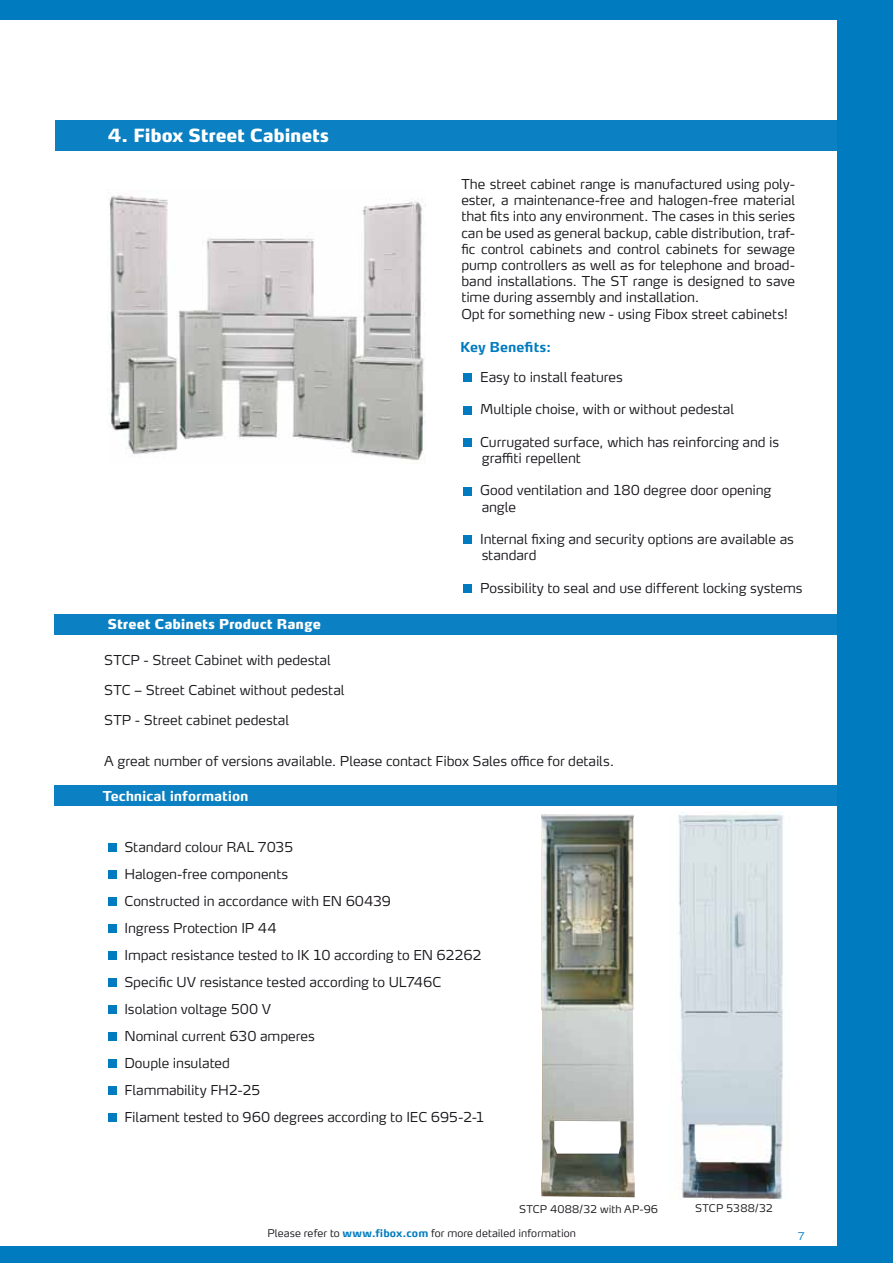
<style>
.page{position:relative;width:893px;height:1263px;background:#fff}
.page>*{position:absolute;margin:0;border:0;box-sizing:border-box;transform-origin:0 0}
.t1{font:900 18px "Max Pro";letter-spacing:-.02em;color:#fff}
.t2{font:300 13.5px/16.2px "Max Pro";letter-spacing:-.005em;color:#1a171c}
.t3{font:900 13.5px "Max Pro";letter-spacing:-.005em;color:#fff}
.t4{font:700 13.5px "Max Pro";letter-spacing:-.005em;color:#fff}
.t5{font:700 13.5px "Max Pro";color:#007bc0}
.t6{font:300 10.5px "Max Pro";letter-spacing:.01em;color:#1a171c}
.t7{font:300 10.5px "Max Pro";color:#007bc0}
.s1{font-weight:700;color:#007bc0}
</style>
<div class="page">
<div style="left:55px;top:120px;width:838px;height:31px;background:#0b80c2"></div>
<div style="left:837px;top:0;width:56px;height:1262px;background:#007bc0"></div>
<div style="left:0;top:1246px;width:893px;height:17px;background:#007bc0"></div>
<div style="left:0;top:0;width:893px;height:20px;background:#007bc0"></div>
<img style="left:678px;top:812px;width:106px;height:387px">
<div style="left:463px;top:373px;width:9px;height:9px;background:#007bc0"></div>
<div style="left:463px;top:405px;width:9px;height:9px;background:#007bc0"></div>
<div style="left:463px;top:438px;width:9px;height:9px;background:#007bc0"></div>
<div style="left:463px;top:486px;width:9px;height:9px;background:#007bc0"></div>
<div style="left:463px;top:535px;width:9px;height:9px;background:#007bc0"></div>
<div style="left:463px;top:584px;width:9px;height:9px;background:#007bc0"></div>
<div style="left:54px;top:614px;width:839px;height:20px;background:#0b80c2"></div>
<div style="left:54px;top:785px;width:839px;height:21px;background:#0b80c2"></div>
<div style="left:108px;top:843px;width:9px;height:9px;background:#007bc0"></div>
<div style="left:108px;top:870px;width:9px;height:9px;background:#007bc0"></div>
<div style="left:108px;top:897px;width:9px;height:9px;background:#007bc0"></div>
<div style="left:108px;top:924px;width:9px;height:9px;background:#007bc0"></div>
<div style="left:108px;top:951px;width:9px;height:9px;background:#007bc0"></div>
<div style="left:108px;top:978px;width:9px;height:9px;background:#007bc0"></div>
<div style="left:108px;top:1005px;width:9px;height:9px;background:#007bc0"></div>
<div style="left:108px;top:1032px;width:9px;height:9px;background:#007bc0"></div>
<div style="left:108px;top:1059px;width:9px;height:9px;background:#007bc0"></div>
<div style="left:108px;top:1086px;width:9px;height:9px;background:#007bc0"></div>
<div style="left:108px;top:1113px;width:9px;height:9px;background:#007bc0"></div>
<img style="left:107px;top:195px;width:319px;height:265px">
<img style="left:541px;top:814px;width:94px;height:383px">
<h1 class="t1" style="left:108px;top:124px;width:223px">4. Fibox Street Cabinets</h1>
<p class="t3" style="left:107px;top:615px;width:215px">Street Cabinets Product Range</p>
<p class="t2" style="left:104px;top:652px;width:228px">STCP - Street Cabinet with pedestal</p>
<p class="t2" style="left:104px;top:682px;width:242px">STC – Street Cabinet without pedestal</p>
<p class="t2" style="left:104px;top:712px;width:186px">STP - Street cabinet pedestal</p>
<p class="t2" style="left:461px;top:176px;width:335px">The street cabinet range is manufactured using poly&shy;ester, a maintenance-free and halogen-free material that fits into any environment. The cases in this series can be used as general backup, cable distribution, traf&shy;fic control cabinets and control cabinets for sewage pump controllers as well as for telephone and broad&shy;band installations. The ST range is designed to save time during assembly and installation.<br>Opt for something new - using Fibox street cabinets!</p>
<p class="t5" style="left:460px;top:338px;width:93px">Key Benefits:</p>
<p class="t2" style="left:480px;top:369px;width:144px">Easy to install features</p>
<p class="t2" style="left:480px;top:401px;width:255px">Multiple choise, with or without pedestal</p>
<p class="t2" style="left:480px;top:434px;width:301px">Currugated surface, which has reinforcing and is graffiti repellent</p>
<p class="t2" style="left:480px;top:482px;width:293px">Good ventilation and 180 degree door opening angle</p>
<p class="t2" style="left:480px;top:531px;width:315px">Internal fixing and security options are available as standard</p>
<p class="t2" style="left:480px;top:579px;width:324px">Possibility to seal and use different locking systems</p>
<p class="t2" style="left:104px;top:752px;width:512px">A great number of versions available. Please contact Fibox Sales office for details.</p>
<p class="t4" style="left:103px;top:788px;width:147px">Technical information</p>
<p class="t2" style="left:124px;top:833px;width:362px;line-height:27px">Standard colour RAL 7035<br>Halogen-free components<br>Constructed in accordance with EN 60439<br>Ingress Protection IP 44<br>Impact resistance tested to IK 10 according to EN 62262<br>Specific UV resistance tested according to UL746C Isolation voltage 500 V<br>Nominal current 630 amperes<br>Douple insulated<br>Flammability FH2-25<br>Filament tested to 960 degrees according to IEC 695-2-1</p>
<p class="t6" style="left:519px;top:1202px;width:140px">STCP 4088/32 with AP-96</p>
<p class="t6" style="left:267px;top:1226px;width:310px">Please refer to <span class="s1">www.f ibox.com</span> for more detailed information</p>
<p class="t6" style="left:695px;top:1201px;width:79px">STCP 5388/32</p>
<p class="t7" style="left:798px;top:1229px;width:9px">7</p>
</div>
